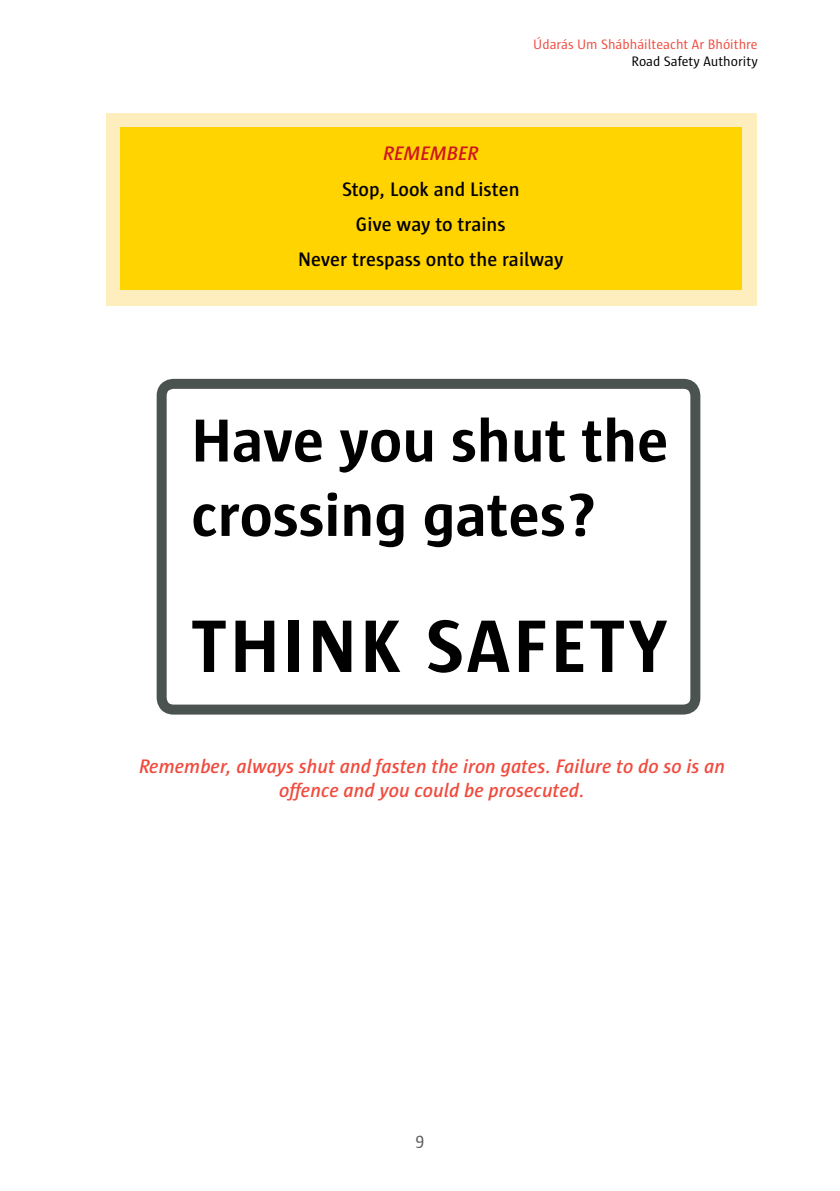
<style>
.page{position:relative;width:840px;height:1191px;background:#fff}
.page>*{position:absolute;margin:0;border:0;box-sizing:border-box;transform-origin:0 0}
.t1{font:700 76px "Sun";letter-spacing:.04em;color:#000}
.t2{font:700 62px/74.4px "Sun";color:#000}
.t3{font:italic 600 20px/24px "Sun";color:#f04b3e;text-align:center}
.t4{font:600 20px/35.4px "Sun";color:#000;text-align:center}
.t5{font:italic 600 20px "Sun";color:#ce171e}
.t6{font:18px "Sun";color:#58595b}
.t7{font:14px "Sun";color:#f04b3e}
.t8{font:14px "Sun";color:#000}
</style>
<div class="page">
<div style="left:106px;top:113px;width:650px;height:193px;background:#ffeebd"></div>
<div style="left:120px;top:127px;width:622px;height:162px;background:#ffd400"></div>
<div style="left:156px;top:379px;width:544px;height:335px;border:10px solid #4a5350;border-radius:12px"></div>
<p class="t7" style="left:533px;top:37px;width:226px">Údarás Um Shábháilteacht Ar Bhóithre</p>
<p class="t8" style="left:631px;top:54px;width:128px">Road Safety Authority</p>
<p class="t5" style="left:383px;top:142px;width:97px">REMEMBER</p>
<p class="t4" style="left:298px;top:171px;width:267px">Stop, Look and Listen<br>Give way to trains<br>Never trespass onto the railway</p>
<h2 class="t2" style="left:191px;top:404px;width:478px">Have you shut the crossing gates?</h2>
<h1 class="t1" style="left:191px;top:604px;width:476px">THINK SAFETY</h1>
<p class="t3" style="left:139px;top:754px;width:587px">Remember, always shut and fasten the iron gates. Failure to do so is an offence and you could be prosecuted.</p>
<p class="t6" style="left:415px;top:1130px;width:10px">9</p>
</div>
